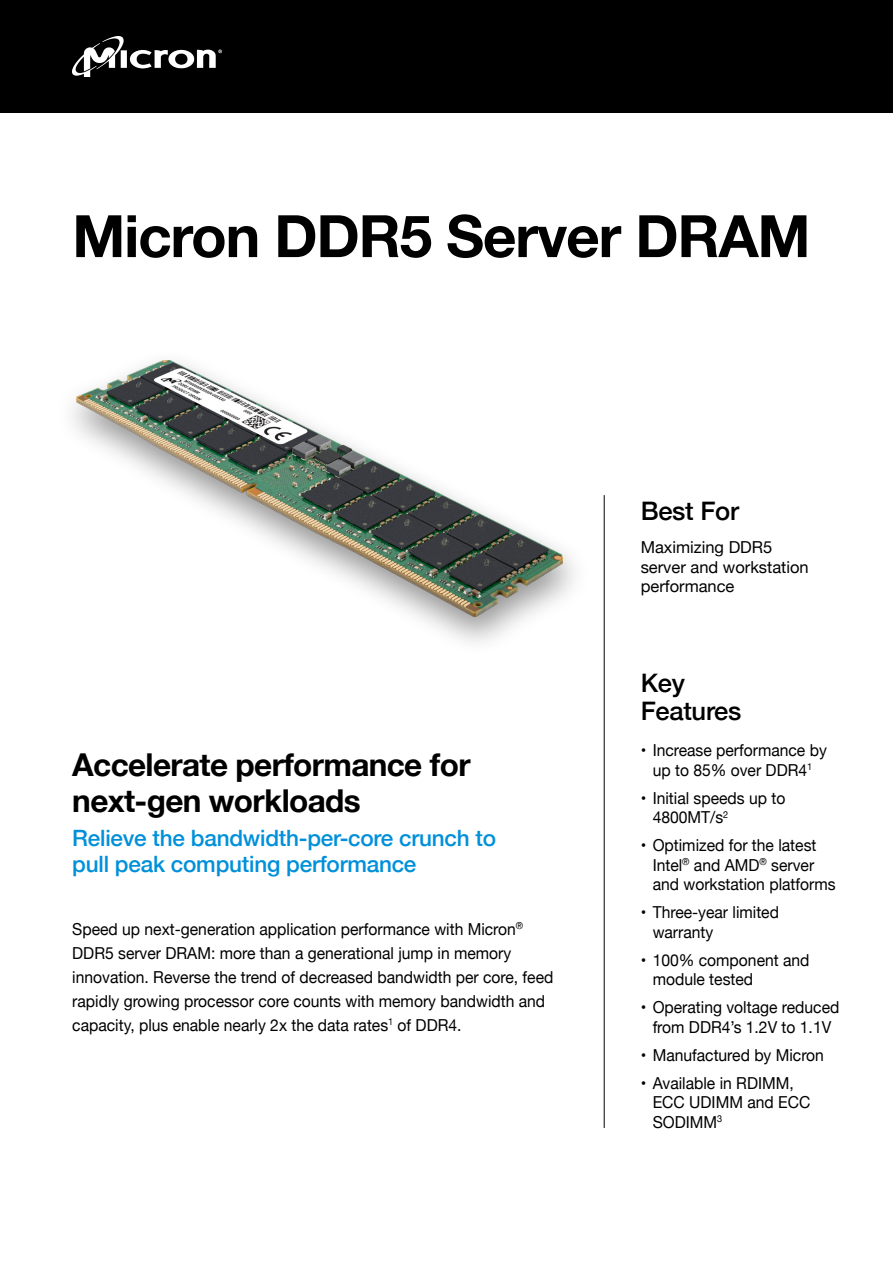
<style>
.page{position:relative;width:893px;height:1263px;background:#fff}
.page>*{position:absolute;margin:0;border:0;box-sizing:border-box;transform-origin:0 0}
.t1{font:700 58.5px "Helvetica Neue";letter-spacing:-.02em;color:#000}
.t2{font:700 31.5px/36px "Helvetica Neue";letter-spacing:-.02em;color:#000}
.t3{font:500 25.5px/28.5px "Helvetica Neue";letter-spacing:-.01em;color:#000}
.t4{font:500 22.5px/25.5px "Helvetica Neue";letter-spacing:-.01em;color:#0090da}
.t5{font:16.5px/19.5px "Helvetica Neue";color:#000;scale:.95 1}
.t6{font:16.5px/19.5px "Helvetica Neue";color:#000}
</style>
<div class="page">
<div style="left:0;top:0;width:893px;height:113px;background:#000"></div>
<img style="left:72px;top:36px;width:149px;height:41px">
<hr style="left:604px;top:495px;width:1px;height:633px;background:#000">
<img style="left:77px;top:361px;width:486px;height:255px">
<p class="t1" style="left:72px;top:190px;width:740px">Micron DDR5 Server DRAM</p>
<p class="t2" style="left:72px;top:748px;width:400px">Accelerate performance for next-gen workloads</p>
<p class="t4" style="left:72px;top:824px;width:425px">Relieve the bandwidth-per-core crunch to pull peak computing performance</p>
<p class="t5" style="left:72px;top:918px;width:508px;line-height:24px">Speed up next-generation application performance with Micron<sup>® </sup>DDR5 server DRAM: more than a generational jump in memory innovation. Reverse the trend of decreased bandwidth per core, feed rapidly growing processor core counts with memory bandwidth and capacity, plus enable nearly 2x the data rates<sup>1</sup> of DDR4.</p>
<p class="t3" style="left:641px;top:495px;width:100px">Best For</p>
<p class="t6" style="left:641px;top:539px;width:170px">Maximizing DDR5 server and workstation performance</p>
<p class="t3" style="left:641px;top:666px;width:102px">Key<br>Features</p>
<p class="t5" style="left:641px;top:742px;width:197px;text-align:center">• Increase performance by up to 85% over DDR4<sup>1</sup></p>
<p class="t5" style="left:653px;top:789px;width:141px;text-indent:-12px">• Initial speeds up to<br>4800MT/s<sup>2</sup></p>
<p class="t5" style="left:653px;top:837px;width:194px;text-indent:-12px">• Optimized for the latest<br>Intel<sup>®</sup> and AMD<sup>®</sup> server and workstation platforms</p>
<p class="t5" style="left:653px;top:904px;width:134px;text-indent:-12px">• Three-year limited warranty</p>
<p class="t5" style="left:653px;top:951px;width:167px;text-indent:-12px">• 100% component and module tested</p>
<p class="t5" style="left:641px;top:999px;width:211px;text-align:center">• Operating voltage reduced from DDR4’s 1.2V to 1.1V</p>
<p class="t5" style="left:641px;top:1046px;width:194px">• Manufactured by Micron</p>
<p class="t5" style="left:653px;top:1074px;width:167px;text-indent:-12px">• Available in RDIMM,<br>ECC UDIMM and ECC<br>SODIMM<sup>3</sup></p>
</div>
